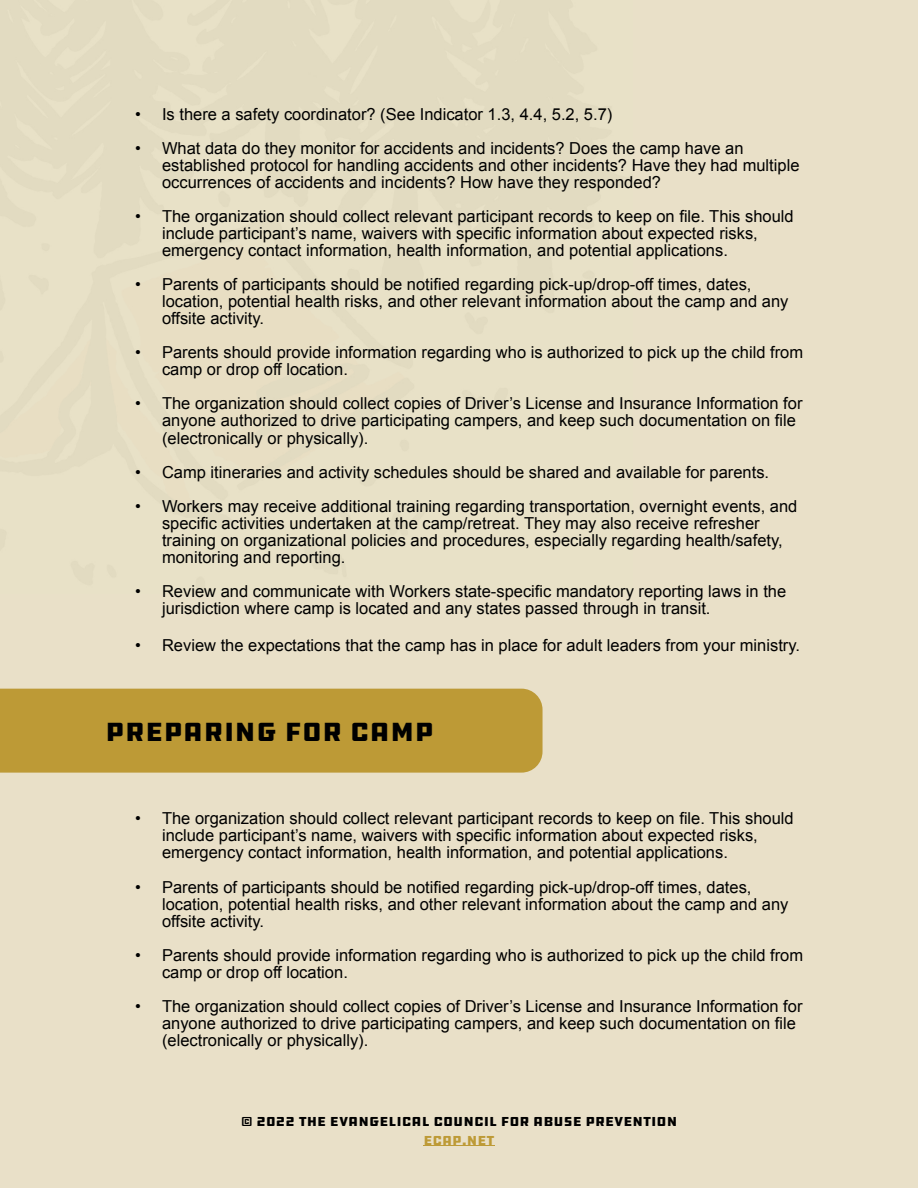
<style>
.page{position:relative;width:918px;height:1188px;background:#e9e0c8}
.page>*{position:absolute;margin:0;border:0;box-sizing:border-box;transform-origin:0 0}
.t1{font:27px "DDC Hardware";color:#000;scale:1.11 1}
.t2{font:16.5px/17.1px "Arial";color:#000}
.t3{font:13.35px "DDC Hardware";color:#000;scale:1.11 1}
.t4{font:13.35px "DDC Hardware";color:#bd9a36;scale:1.11 1}
</style>
<div class="page">
<hr style="left:423px;top:1145px;width:72px;height:1px;background:#bd9a36">
<div style="left:0;top:689px;width:543px;height:84px;background:#bd9a36"></div>
<p class="t2" style="left:135px;top:107px;width:479px">• Is there a safety coordinator? (See Indicator 1.3, 4.4, 5.2, 5.7)</p>
<p class="t2" style="left:162px;top:141px;width:639px;text-indent:-27px">• What data do they monitor for accidents and incidents? Does the camp have an established protocol for handling accidents and other incidents? Have they had multiple occurrences of accidents and incidents? How have they responded?</p>
<p class="t2" style="left:162px;top:209px;width:633px;text-indent:-27px">• The organization should collect relevant participant records to keep on file. This should include participant’s name, waivers with specific information about expected risks, emergency contact information, health information, and potential applications.</p>
<p class="t2" style="left:162px;top:277px;width:628px;text-indent:-27px">• Parents of participants should be notified regarding pick-up/drop-off times, dates, location, potential health risks, and other relevant information about the camp and any offsite activity.</p>
<p class="t2" style="left:162px;top:346px;width:643px;text-indent:-27px">• Parents should provide information regarding who is authorized to pick up the child from camp or drop off location.</p>
<p class="t2" style="left:162px;top:397px;width:642px;text-indent:-27px">• The organization should collect copies of Driver’s License and Insurance Information for anyone authorized to drive participating campers, and keep such documentation on file (electronically or physically).</p>
<p class="t2" style="left:135px;top:465px;width:636px">• Camp itineraries and activity schedules should be shared and available for parents.</p>
<p class="t2" style="left:162px;top:499px;width:637px;text-indent:-27px">• Workers may receive additional training regarding transportation, overnight events, and specific activities undertaken at the camp/retreat. They may also receive refresher training on organizational policies and procedures, especially regarding health/safety, monitoring and reporting.</p>
<p class="t2" style="left:162px;top:584px;width:626px;text-indent:-27px">• Review and communicate with Workers state-specific mandatory reporting laws in the jurisdiction where camp is located and any states passed through in transit.</p>
<p class="t2" style="left:135px;top:638px;width:667px">• Review the expectations that the camp has in place for adult leaders from your ministry.</p>
<h1 class="t1" style="left:105px;top:719px;width:298px">PREPARING FOR CAMP</h1>
<p class="t2" style="left:162px;top:812px;width:633px;text-indent:-27px">• The organization should collect relevant participant records to keep on file. This should include participant’s name, waivers with specific information about expected risks, emergency contact information, health information, and potential applications.</p>
<p class="t2" style="left:162px;top:880px;width:628px;text-indent:-27px">• Parents of participants should be notified regarding pick-up/drop-off times, dates, location, potential health risks, and other relevant information about the camp and any offsite activity.</p>
<p class="t2" style="left:162px;top:948px;width:643px;text-indent:-27px">• Parents should provide information regarding who is authorized to pick up the child from camp or drop off location.</p>
<p class="t2" style="left:162px;top:999px;width:642px;text-indent:-27px">• The organization should collect copies of Driver’s License and Insurance Information for anyone authorized to drive participating campers, and keep such documentation on file (electronically or physically).</p>
<p class="t3" style="left:241px;top:1115px;width:395px">© 2022 THE EVANGELICAL COUNCIL FOR ABUSE PREVENTION</p>
<p class="t4" style="left:423px;top:1134px;width:66px">ECAP.NET</p>
</div>
